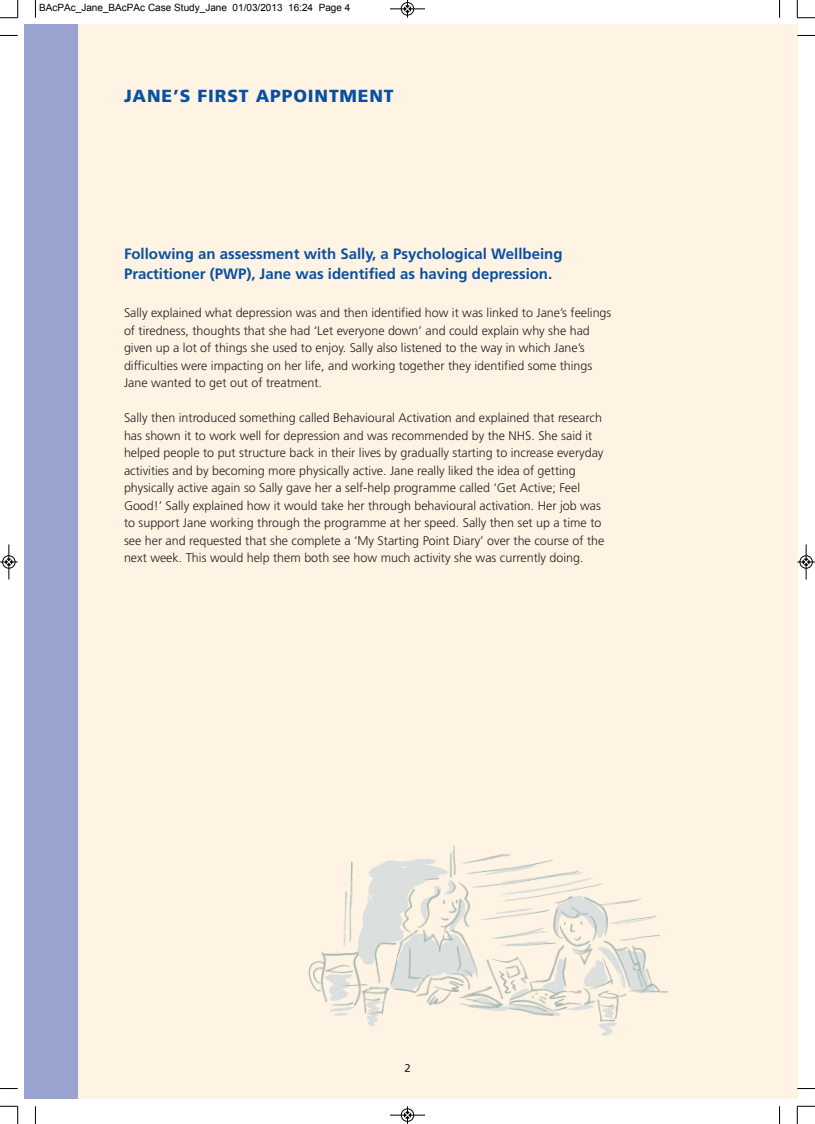
<style>
.page{position:relative;width:815px;height:1124px;background:#fff}
.page>*{position:absolute;margin:0;border:0;box-sizing:border-box;transform-origin:0 0}
.t1{font:900 17.5px "Frutiger";letter-spacing:.05em;color:#0a50a0}
.t2{font:700 15px/20px "Frutiger";color:#0a50a0}
.t3{font:300 12.5px/17.5px "Frutiger";color:#231f20}
.t4{font:11.25px "Frutiger";color:#231f20}
.t5{font:10px "Arial";color:#000}
</style>
<div class="page">
<div style="left:25px;top:25px;width:772px;height:1073px;background:#fff4e3"></div>
<img style="left:308px;top:845px;width:360px;height:184px">
<div style="left:25px;top:25px;width:53px;height:1073px;background:#9aa3d0"></div>
<svg style="left:35px;top:0;width:1px;height:18px"></svg>
<svg style="left:0;top:35px;width:18px;height:1px"></svg>
<svg style="left:779px;top:0;width:1px;height:18px"></svg>
<svg style="left:797px;top:35px;width:18px;height:1px"></svg>
<svg style="left:35px;top:1106px;width:1px;height:17px"></svg>
<svg style="left:0;top:1088px;width:18px;height:1px"></svg>
<svg style="left:779px;top:1106px;width:1px;height:17px"></svg>
<svg style="left:797px;top:1087px;width:18px;height:2px"></svg>
<svg style="left:0;top:0;width:19px;height:19px"></svg>
<svg style="left:797px;top:0;width:18px;height:19px"></svg>
<svg style="left:0;top:1105px;width:19px;height:18px"></svg>
<svg style="left:797px;top:1105px;width:18px;height:18px"></svg>
<div style="left:401px;top:2px;width:13px;height:14px;border:1px solid #fff;border-radius:50%"></div>
<hr style="left:390px;top:9px;width:35px;height:1px;background:#000">
<div style="left:401px;top:2px;width:13px;height:13px;border:1px solid #000;border-radius:50%"></div>
<svg style="left:404px;top:0;width:7px;height:18px"></svg>
<hr style="left:390px;top:1114px;width:35px;height:1px;background:#000">
<div style="left:401px;top:1108px;width:13px;height:13px;border:1px solid #000;border-radius:50%"></div>
<svg style="left:404px;top:1106px;width:7px;height:17px"></svg>
<div style="left:2px;top:555px;width:14px;height:13px;border:1px solid #fff;border-radius:50%"></div>
<hr style="left:9px;top:544px;width:1px;height:35px;background:#000">
<div style="left:2px;top:555px;width:13px;height:13px;border:1px solid #000;border-radius:50%"></div>
<svg style="left:0;top:558px;width:18px;height:7px"></svg>
<div style="left:799px;top:555px;width:14px;height:13px;border:1px solid #fff;border-radius:50%"></div>
<hr style="left:806px;top:544px;width:1px;height:35px;background:#000">
<div style="left:800px;top:555px;width:13px;height:13px;border:1px solid #000;border-radius:50%"></div>
<svg style="left:797px;top:558px;width:18px;height:7px"></svg>
<p class="t5" style="left:39px;top:1px;width:313px">BAcPAc_Jane_BAcPAc Case Study_Jane 01/03/2013 16:24 Page 4</p>
<h1 class="t1" style="left:124px;top:89px;width:271px">JANE’S FIRST APPOINTMENT</h1>
<p class="t2" style="left:124px;top:245px;width:440px">Following an assessment with Sally, a Psychological Wellbeing<br>Practitioner (PWP), Jane was identified as having depression.</p>
<p class="t3" style="left:124px;top:305px;width:489px">Sally explained what depression was and then identified how it was linked to Jane’s feelings of tiredness, thoughts that she had ‘Let everyone down’ and could explain why she had given up a lot of things she used to enjoy. Sally also listened to the way in which Jane’s difficulties were impacting on her life, and working together they identified some things Jane wanted to get out of treatment.</p>
<p class="t3" style="left:124px;top:410px;width:482px">Sally then introduced something called Behavioural Activation and explained that research has shown it to work well for depression and was recommended by the NHS. She said it helped people to put structure back in their lives by gradually starting to increase everyday activities and by becoming more physically active. Jane really liked the idea of getting physically active again so Sally gave her a self-help programme called ‘Get Active; Feel Good!’ Sally explained how it would take her through behavioural activation. Her job was to support Jane working through the programme at her speed. Sally then set up a time to see her and requested that she complete a ‘My Starting Point Diary’ over the course of the next week. This would help them both see how much activity she was currently doing.</p>
<p class="t4" style="left:404px;top:1063px;width:8px">2</p>
</div>
